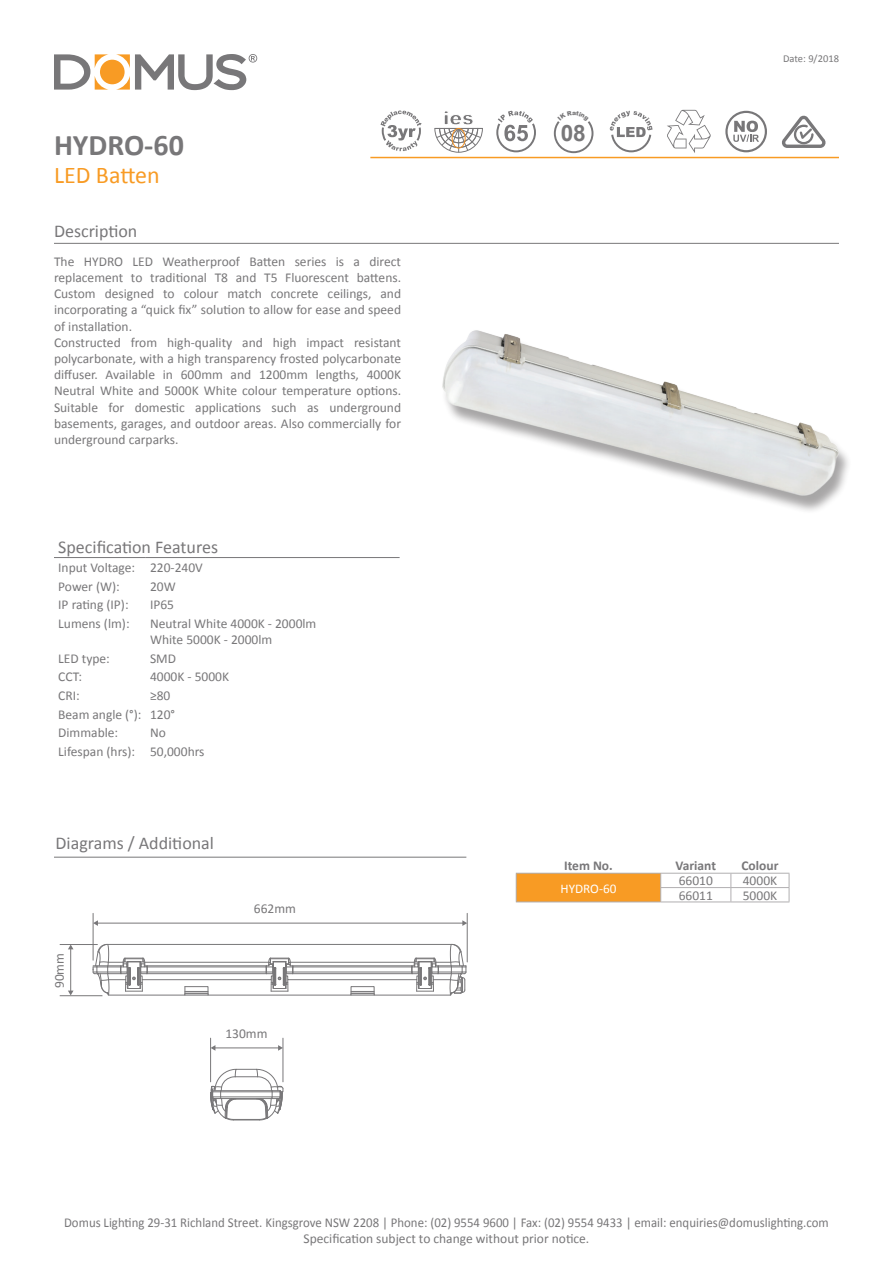
<style>
.page{position:relative;width:893px;height:1263px;background:#fff}
.page>*{position:absolute;margin:0;border:0;box-sizing:border-box;transform-origin:0 0}
.t1{font:700 30px "Calibri";color:#787779}
.t2{font:24px "Calibri";color:#f89b24}
.t3{font:700 22.65px "Arial";color:#787779}
.t4{font:18px "Calibri";color:#787779}
.t5{font:13.5px/16.2px "Calibri";color:#787779}
.t6{font:13.5px/16.2px "Calibri";color:#787779;text-align:center;scale:.95 1}
.t7{font:700 13.5px "Calibri";color:#787779}
.t8{font:13.2px "Calibri";color:#fff}
.t9{font:10.5px "Calibri";color:#787779}
</style>
<div class="page">
<svg style="left:54px;top:54px;width:55px;height:36px"></svg>
<svg style="left:116px;top:54px;width:141px;height:36px"></svg>
<div style="left:100px;top:60px;width:25px;height:24px;background:#f89b24;border-radius:50%"></div>
<hr style="left:370px;top:157px;width:469px;height:1px;background:#f89b24">
<hr style="left:54px;top:243px;width:785px;height:1px;background:#787779">
<hr style="left:54px;top:857px;width:412px;height:1px;background:#787779">
<svg style="left:610px;top:111px;width:43px;height:41px"></svg>
<svg style="left:667px;top:110px;width:44px;height:43px"></svg>
<svg style="left:725px;top:111px;width:42px;height:41px"></svg>
<svg style="left:782px;top:115px;width:44px;height:33px"></svg>
<svg style="left:496px;top:111px;width:40px;height:41px"></svg>
<svg style="left:434px;top:111px;width:49px;height:42px"></svg>
<div style="left:452px;top:128px;width:14px;height:20px;border:1px solid #f29123;border-radius:50%"></div>
<svg style="left:380px;top:111px;width:42px;height:40px"></svg>
<hr style="left:54px;top:557px;width:92px;height:1px;background:#787779">
<hr style="left:146px;top:557px;width:254px;height:1px;background:#787779">
<svg style="left:516px;top:872px;width:274px;height:30px"></svg>
<hr style="left:516px;top:901px;width:145px;height:1px;background:#b1afb1">
<hr style="left:661px;top:901px;width:70px;height:1px;background:#b1afb1">
<hr style="left:731px;top:901px;width:58px;height:1px;background:#b1afb1">
<hr style="left:516px;top:873px;width:145px;height:1px;background:#b1afb1">
<hr style="left:661px;top:873px;width:70px;height:1px;background:#b1afb1">
<hr style="left:731px;top:873px;width:58px;height:1px;background:#b1afb1">
<img style="left:422px;top:242px;width:426px;height:269px">
<svg style="left:93px;top:944px;width:374px;height:52px"></svg>
<hr style="left:93px;top:913px;width:1px;height:47px;background:#787779">
<hr style="left:467px;top:913px;width:1px;height:49px;background:#787779">
<hr style="left:97px;top:923px;width:366px;height:1px;background:#787779">
<svg style="left:93px;top:920px;width:5px;height:6px"></svg>
<svg style="left:462px;top:920px;width:5px;height:6px"></svg>
<hr style="left:60px;top:944px;width:38px;height:1px;background:#787779">
<hr style="left:60px;top:995px;width:42px;height:1px;background:#787779">
<hr style="left:70px;top:948px;width:1px;height:43px;background:#787779">
<svg style="left:68px;top:990px;width:6px;height:5px"></svg>
<svg style="left:68px;top:945px;width:5px;height:4px"></svg>
<svg style="left:210px;top:1068px;width:74px;height:53px"></svg>
<hr style="left:210px;top:1038px;width:1px;height:44px;background:#787779">
<hr style="left:283px;top:1038px;width:1px;height:44px;background:#787779">
<hr style="left:215px;top:1048px;width:64px;height:1px;background:#787779">
<svg style="left:211px;top:1045px;width:4px;height:6px"></svg>
<svg style="left:278px;top:1045px;width:5px;height:6px"></svg>
<svg style="left:554px;top:121px;width:39px;height:32px"></svg>
<h1 class="t1" style="left:54px;top:123px;width:131px">HYDRO-60</h1>
<h2 class="t2" style="left:54px;top:160px;width:107px">LED Batten</h2>
<h3 class="t4" style="left:54px;top:220px;width:85px">Description</h3>
<p class="t5" style="left:54px;top:253px;width:349px">The HYDRO LED Weatherproof Batten series is a direct replacement to traditional T8 and T5 Fluorescent battens.<br>Custom designed to colour match concrete ceilings, and incorporating a “quick fix” solution to allow for ease and speed of installation.<br>Constructed from high-quality and high impact resistant polycarbonate, with a high transparency frosted polycarbonate diffuser. Available in 600mm and 1200mm lengths, 4000K Neutral White and 5000K White colour temperature options.<br>Suitable for domestic applications such as underground basements, garages, and outdoor areas. Also commercially for underground carparks.</p>
<h3 class="t4" style="left:58px;top:536px;width:161px">Specification Features</h3>
<p class="t5" style="left:58px;top:557px;width:146px;line-height:18.6px">Input Voltage: 220-240V<br>Power (W):</p>
<p class="t5" style="left:150px;top:577px;width:27px">20W</p>
<p class="t5" style="left:58px;top:596px;width:72px">IP rating (IP):</p>
<p class="t5" style="left:150px;top:596px;width:26px">IP65</p>
<p class="t5" style="left:58px;top:615px;width:73px">Lumens (lm):</p>
<p class="t5" style="left:150px;top:615px;width:168px">Neutral White 4000K - 2000lm<br>White 5000K - 2000lm</p>
<p class="t5" style="left:58px;top:649px;width:53px">LED type:</p>
<p class="t5" style="left:150px;top:649px;width:28px">SMD</p>
<p class="t5" style="left:58px;top:668px;width:25px">CCT:</p>
<p class="t5" style="left:150px;top:668px;width:81px">4000K - 5000K</p>
<p class="t5" style="left:58px;top:687px;width:23px">CRI:</p>
<p class="t5" style="left:58px;top:685px;width:118px;line-height:18.6px;text-indent:92px">≥80<br>Beam angle (°): 120°<br>Dimmable:</p>
<p class="t5" style="left:58px;top:723px;width:148px;line-height:18.6px;text-indent:92px">No<br>Lifespan (hrs): 50,000hrs</p>
<h3 class="t4" style="left:56px;top:832px;width:160px">Diagrams / Additional</h3>
<p class="t5" style="left:51px;top:988px;width:37px;rotate:-90deg">90mm</p>
<p class="t5" style="left:254px;top:900px;width:44px">662mm</p>
<p class="t5" style="left:225px;top:1025px;width:44px">130mm</p>
<h3 class="t3" style="left:561px;top:118px;width:27px">08</h3>
<p class="t9" style="left:783px;top:52px;width:57px">Date: 9/2018</p>
<p class="t7" style="left:564px;top:856px;width:50px">Item No.</p>
<p class="t7" style="left:676px;top:856px;width:42px">Variant</p>
<p class="t7" style="left:741px;top:856px;width:39px">Colour</p>
<p class="t8" style="left:560px;top:880px;width:57px">HYDRO-60</p>
<p class="t5" style="left:679px;top:872px;width:36px">66010</p>
<p class="t5" style="left:743px;top:872px;width:36px">4000K</p>
<p class="t5" style="left:679px;top:887px;width:36px">66011</p>
<p class="t5" style="left:743px;top:887px;width:36px">5000K</p>
<p class="t6" style="left:64px;top:1213px;width:806px">Domus Lighting 29-31 Richland Street. Kingsgrove NSW 2208 | Phone: (02) 9554 9600 | Fax: (02) 9554 9433 | email: enquiries@domuslighting.com<br>Specification subject to change without prior notice.</p>
</div>
